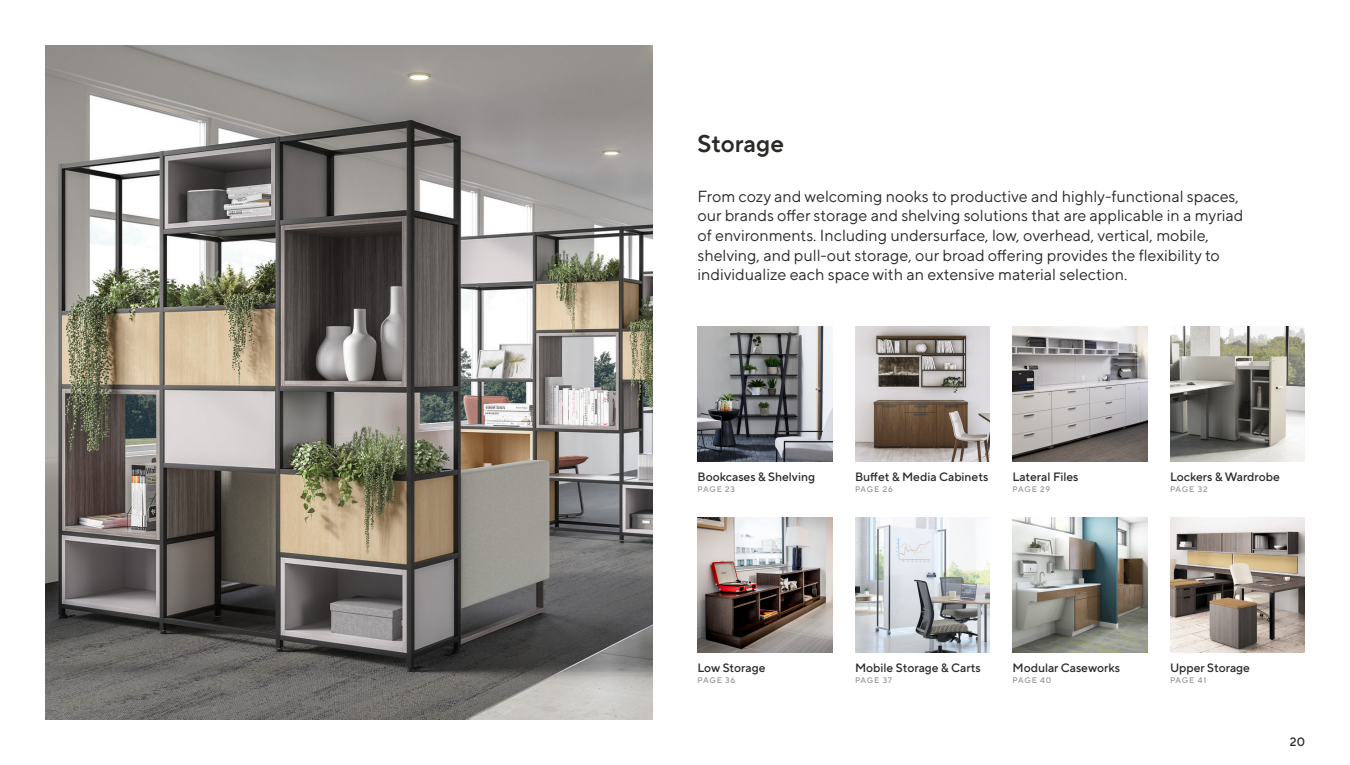
<style>
.page{position:relative;width:1350px;height:765px;background:#fff}
.page>*{position:absolute;margin:0;border:0;box-sizing:border-box;transform-origin:0 0}
.t1{font:600 24px "TT Norms Pro";color:#2c2a27}
.t2{font:16px/19.8px "TT Norms Pro";color:#2c2a27}
.t3{font:500 12px "TT Norms Pro";color:#2c2a27}
.t4{font:500 8px "TT Norms Pro";letter-spacing:.08em;color:#96989a}
</style>
<div class="page">
<img style="left:45px;top:45px;width:607px;height:675px">
<img style="left:698px;top:518px;width:134px;height:134px">
<img style="left:698px;top:326px;width:134px;height:135px">
<img style="left:855px;top:518px;width:135px;height:134px">
<img style="left:855px;top:326px;width:135px;height:135px">
<img style="left:1012px;top:518px;width:136px;height:134px">
<img style="left:1012px;top:326px;width:136px;height:135px">
<img style="left:1170px;top:518px;width:135px;height:134px">
<img style="left:1170px;top:326px;width:135px;height:135px">
<h1 class="t1" style="left:698px;top:126px;width:88px">Storage</h1>
<p class="t2" style="left:698px;top:185px;width:547px">From cozy and welcoming nooks to productive and highly-functional spaces, our brands offer storage and shelving solutions that are applicable in a myriad of environments. Including undersurface, low, overhead, vertical, mobile, shelving, and pull-out storage, our broad offering provides the flexibility to individualize each space with an extensive material selection.</p>
<p class="t3" style="left:698px;top:468px;width:119px">Bookcases &amp; Shelving</p>
<p class="t4" style="left:698px;top:483px;width:39px">PAGE 23</p>
<p class="t3" style="left:855px;top:468px;width:135px">Buffet &amp; Media Cabinets</p>
<p class="t4" style="left:855px;top:483px;width:39px">PAGE 26</p>
<p class="t3" style="left:1012px;top:468px;width:67px">Lateral Files</p>
<p class="t4" style="left:1012px;top:483px;width:39px">PAGE 29</p>
<p class="t3" style="left:1170px;top:468px;width:111px">Lockers &amp; Wardrobe</p>
<p class="t4" style="left:1170px;top:483px;width:39px">PAGE 32</p>
<p class="t3" style="left:698px;top:659px;width:70px">Low Storage</p>
<p class="t4" style="left:698px;top:675px;width:39px">PAGE 36</p>
<p class="t3" style="left:855px;top:659px;width:127px">Mobile Storage &amp; Carts</p>
<p class="t4" style="left:855px;top:675px;width:39px">PAGE 37</p>
<p class="t3" style="left:1012px;top:659px;width:109px">Modular Caseworks</p>
<p class="t4" style="left:1012px;top:675px;width:40px">PAGE 40</p>
<p class="t3" style="left:1170px;top:659px;width:82px">Upper Storage</p>
<p class="t4" style="left:1170px;top:675px;width:38px">PAGE 41</p>
<p class="t3" style="left:1290px;top:733px;width:17px">20</p>
</div>
